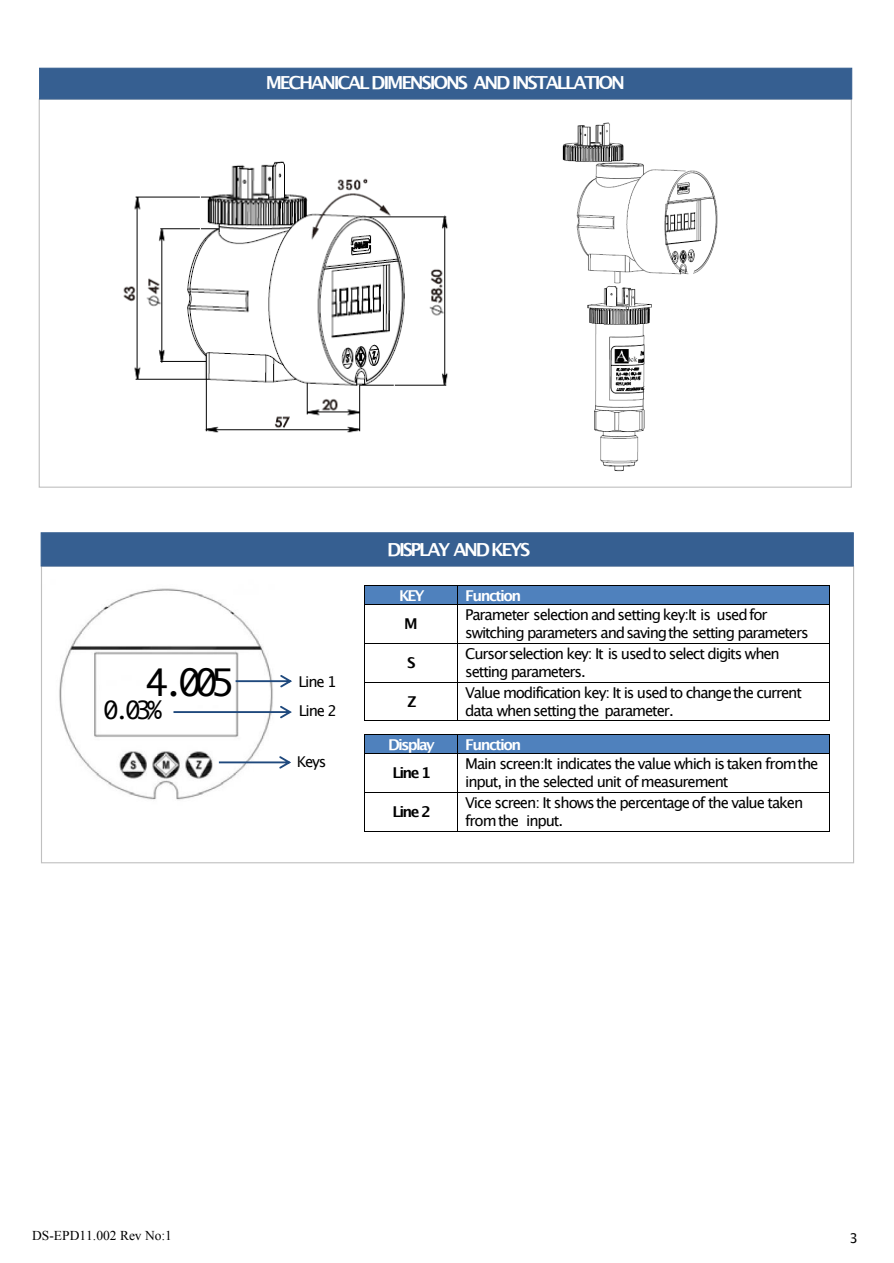
<style>
.page{position:relative;width:894px;height:1263px;background:#fff}
.page>*{position:absolute;margin:0;border:0;box-sizing:border-box;transform-origin:0 0}
.t1{font:36px "Monaco";color:#000}
.t2{font:24px "Monaco";color:#000}
.t3{font:700 18px "Lucida Grande";letter-spacing:-.12em;color:#fff}
.t4{font:15px/18.3px "Lucida Grande";letter-spacing:-.075em;color:#000}
.t5{font:700 15px "Lucida Grande";letter-spacing:-.1em;color:#fff}
.t6{font:700 15px "Lucida Grande";letter-spacing:-.11em;color:#000}
.t7{font:700 15px "Lucida Grande";letter-spacing:-.12em;color:#fff}
.t8{font:13.5px "Times New Roman";color:#000}
.t9{font:13.5px "Lucida Grande";color:#000}
</style>
<div class="page">
<img style="left:59px;top:588px;width:214px;height:212px">
<div style="left:41px;top:532px;width:812px;height:34px;background:#365f91;border:1px solid #365f91"></div>
<div style="left:364px;top:586px;width:93px;height:19px;background:#4f81bd"></div>
<div style="left:457px;top:586px;width:372px;height:19px;background:#4f81bd"></div>
<hr style="left:364px;top:585px;width:93px;height:1px;background:#000">
<hr style="left:458px;top:585px;width:371px;height:1px;background:#000">
<svg style="left:364px;top:586px;width:1px;height:19px"></svg>
<hr style="left:364px;top:605px;width:93px;height:1px;background:#000">
<svg style="left:457px;top:585px;width:1px;height:20px"></svg>
<hr style="left:458px;top:605px;width:371px;height:1px;background:#000">
<svg style="left:829px;top:585px;width:1px;height:20px"></svg>
<hr style="left:364px;top:605px;width:1px;height:38px;background:#000">
<hr style="left:457px;top:605px;width:1px;height:38px;background:#000">
<hr style="left:829px;top:605px;width:1px;height:38px;background:#000">
<hr style="left:364px;top:643px;width:93px;height:1px;background:#000">
<hr style="left:458px;top:643px;width:371px;height:1px;background:#000">
<hr style="left:364px;top:643px;width:1px;height:39px;background:#000">
<hr style="left:457px;top:643px;width:1px;height:39px;background:#000">
<hr style="left:829px;top:643px;width:1px;height:39px;background:#000">
<hr style="left:364px;top:682px;width:93px;height:1px;background:#000">
<hr style="left:458px;top:682px;width:371px;height:1px;background:#000">
<hr style="left:364px;top:683px;width:1px;height:37px;background:#000">
<hr style="left:364px;top:720px;width:93px;height:1px;background:#000">
<hr style="left:457px;top:683px;width:1px;height:37px;background:#000">
<hr style="left:458px;top:720px;width:371px;height:1px;background:#000">
<hr style="left:829px;top:683px;width:1px;height:37px;background:#000">
<div style="left:39px;top:68px;width:813px;height:31px;background:#365f91"></div>
<svg style="left:219px;top:756px;width:72px;height:13px"></svg>
<svg style="left:236px;top:675px;width:56px;height:12px"></svg>
<svg style="left:173px;top:706px;width:119px;height:12px"></svg>
<div style="left:364px;top:735px;width:93px;height:18px;background:#4f81bd"></div>
<div style="left:458px;top:735px;width:371px;height:18px;background:#4f81bd"></div>
<hr style="left:364px;top:735px;width:93px;height:1px;background:#000">
<hr style="left:458px;top:735px;width:371px;height:1px;background:#000">
<svg style="left:364px;top:736px;width:1px;height:17px"></svg>
<hr style="left:364px;top:753px;width:93px;height:1px;background:#000">
<svg style="left:457px;top:735px;width:1px;height:19px"></svg>
<hr style="left:458px;top:753px;width:371px;height:1px;background:#000">
<svg style="left:829px;top:735px;width:1px;height:19px"></svg>
<hr style="left:364px;top:754px;width:1px;height:38px;background:#000">
<hr style="left:457px;top:754px;width:1px;height:38px;background:#000">
<hr style="left:829px;top:754px;width:1px;height:38px;background:#000">
<hr style="left:364px;top:792px;width:93px;height:1px;background:#000">
<hr style="left:458px;top:792px;width:371px;height:1px;background:#000">
<hr style="left:364px;top:792px;width:1px;height:39px;background:#000">
<hr style="left:364px;top:831px;width:93px;height:1px;background:#000">
<hr style="left:457px;top:792px;width:1px;height:39px;background:#000">
<hr style="left:458px;top:831px;width:371px;height:1px;background:#000">
<hr style="left:829px;top:792px;width:1px;height:39px;background:#000">
<img style="left:123px;top:161px;width:325px;height:272px">
<img style="left:562px;top:122px;width:156px;height:350px">
<p class="t3" style="left:266px;top:75px;width:361px">MECHANICAL DIMENSIONS AND INSTALLATION</p>
<h1 class="t1" style="left:146px;top:660px;width:89px">4.005</h1>
<h2 class="t2" style="left:104px;top:695px;width:60px">0.03%</h2>
<p class="t4" style="left:298px;top:668px;width:40px;line-height:28.8px">Line 1<br>Line 2</p>
<p class="t4" style="left:297px;top:753px;width:31px">Keys</p>
<p class="t3" style="left:387px;top:542px;width:145px">DISPLAY AND KEYS</p>
<p class="t5" style="left:399px;top:589px;width:27px">KEY</p>
<p class="t5" style="left:465px;top:589px;width:58px">Function</p>
<p class="t6" style="left:404px;top:617px;width:15px">M</p>
<p class="t4" style="left:465px;top:606px;width:345px">Parameter selection and setting key:It is used for switching parameters and savingthe setting parameters</p>
<p class="t6" style="left:407px;top:656px;width:10px">S</p>
<p class="t4" style="left:465px;top:645px;width:316px">Cursorselection key: It is usedto select digits when setting parameters.</p>
<p class="t6" style="left:407px;top:695px;width:11px">Z</p>
<p class="t4" style="left:465px;top:684px;width:338px">Value modification key: It is used to changethe current data when setting the parameter.</p>
<p class="t7" style="left:388px;top:738px;width:48px">Display</p>
<p class="t5" style="left:465px;top:738px;width:58px">Function</p>
<p class="t6" style="left:392px;top:766px;width:40px">Line 1</p>
<p class="t4" style="left:465px;top:756px;width:355px">Main screen:It indicates the value which is taken fromthe input, in the selected unit of measurement</p>
<p class="t6" style="left:392px;top:805px;width:40px">Line 2</p>
<p class="t4" style="left:465px;top:795px;width:339px">Vice screen: It showsthe percentage of the value taken from the input.</p>
<p class="t8" style="left:32px;top:1230px;width:141px">DS-EPD11.002 Rev No:1</p>
<p class="t9" style="left:849px;top:1233px;width:10px">3</p>
</div>
